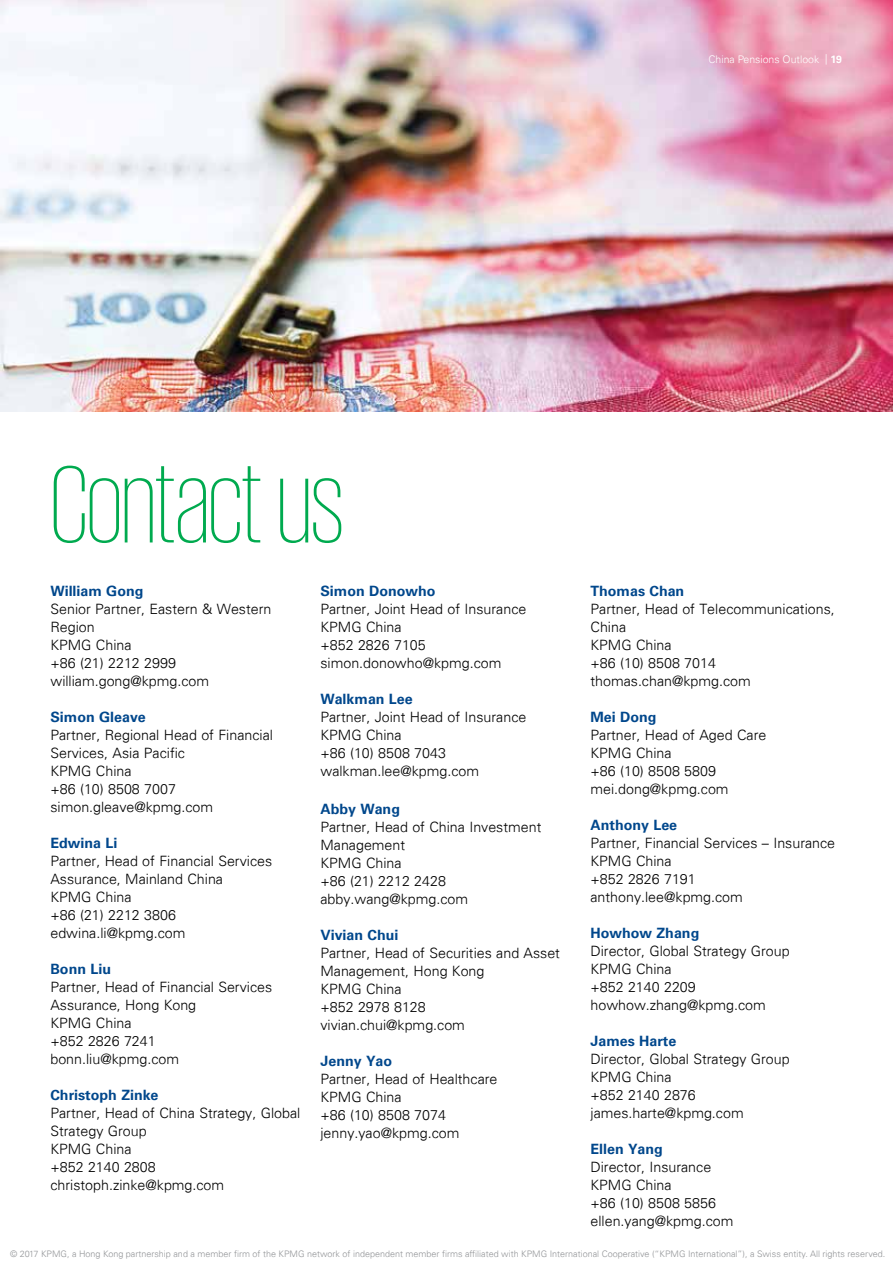
<style>
.page{position:relative;width:893px;height:1263px;background:#fff}
.page>*{position:absolute;margin:0;border:0;box-sizing:border-box;transform-origin:0 0}
.t1{font:200 112.5px "KPMG";letter-spacing:-.01em;color:#00aa4f}
.t2{font:300 14.25px/18px "Univers 45";color:#000}
.t3{font:700 14.25px "Univers 65";color:#00478c}
.t4{font:300 10.5px "Univers 45";color:#fff}
.t5{font:300 9px "Univers 45";color:#939598}
.s1{font-family:"Univers 65";font-weight:700}
</style>
<div class="page">
<img style="left:0;top:0;width:893px;height:411px">
<p class="t4" style="left:708px;top:53px;width:135px">China Pensions Outlook | <span class="s1">19</span></p>
<h1 class="t1" style="left:50px;top:451px;width:295px">Contact us</h1>
<p class="t3" style="left:50px;top:583px;width:95px">William Gong</p>
<p class="t2" style="left:50px;top:600px;width:222px">Senior Partner, Eastern &amp; Western<br>Region<br>KPMG China<br>+86 (21) 2212 2999 william.gong@kpmg.com</p>
<p class="t3" style="left:50px;top:709px;width:97px">Simon Gleave</p>
<p class="t2" style="left:50px;top:726px;width:224px">Partner, Regional Head of Financial<br>Services, Asia Pacific<br>KPMG China<br>+86 (10) 8508 7007 simon.gleave@kpmg.com</p>
<p class="t3" style="left:50px;top:835px;width:68px">Edwina Li</p>
<p class="t2" style="left:50px;top:852px;width:223px">Partner, Head of Financial Services<br>Assurance, Mainland China<br>KPMG China<br>+86 (21) 2212 3806 edwina.li@kpmg.com</p>
<p class="t3" style="left:50px;top:961px;width:62px">Bonn Liu</p>
<p class="t2" style="left:50px;top:978px;width:223px">Partner, Head of Financial Services<br>Assurance, Hong Kong<br>KPMG China<br>+852 2826 7241 bonn.liu@kpmg.com</p>
<p class="t3" style="left:50px;top:1087px;width:110px">Christoph Zinke</p>
<p class="t2" style="left:50px;top:1104px;width:251px">Partner, Head of China Strategy, Global<br>Strategy Group<br>KPMG China<br>+852 2140 2808 christoph.zinke@kpmg.com</p>
<p class="t3" style="left:320px;top:583px;width:117px">Simon Donowho</p>
<p class="t2" style="left:320px;top:600px;width:207px">Partner, Joint Head of Insurance<br>KPMG China<br>+852 2826 7105 simon.donowho@kpmg.com</p>
<p class="t3" style="left:320px;top:691px;width:94px">Walkman Lee</p>
<p class="t2" style="left:320px;top:708px;width:207px">Partner, Joint Head of Insurance<br>KPMG China<br>+86 (10) 8508 7043 walkman.lee@kpmg.com</p>
<p class="t3" style="left:320px;top:800px;width:81px">Abby Wang</p>
<p class="t2" style="left:320px;top:818px;width:222px">Partner, Head of China Investment<br>Management<br>KPMG China<br>+86 (21) 2212 2428 abby.wang@kpmg.com</p>
<p class="t3" style="left:320px;top:926px;width:80px">Vivian Chui</p>
<p class="t2" style="left:320px;top:944px;width:241px">Partner, Head of Securities and Asset<br>Management, Hong Kong<br>KPMG China<br>+852 2978 8128 vivian.chui@kpmg.com</p>
<p class="t3" style="left:320px;top:1052px;width:73px">Jenny Yao</p>
<p class="t2" style="left:320px;top:1070px;width:178px">Partner, Head of Healthcare<br>KPMG China<br>+86 (10) 8508 7074 jenny.yao@kpmg.com</p>
<p class="t3" style="left:590px;top:583px;width:95px">Thomas Chan</p>
<p class="t2" style="left:590px;top:600px;width:246px">Partner, Head of Telecommunications,<br>China<br>KPMG China<br>+86 (10) 8508 7014 thomas.chan@kpmg.com</p>
<p class="t3" style="left:590px;top:709px;width:68px">Mei Dong</p>
<p class="t2" style="left:590px;top:726px;width:177px">Partner, Head of Aged Care<br>KPMG China<br>+86 (10) 8508 5809 mei.dong@kpmg.com</p>
<p class="t3" style="left:590px;top:817px;width:88px">Anthony Lee</p>
<p class="t2" style="left:590px;top:834px;width:246px">Partner, Financial Services – Insurance<br>KPMG China<br>+852 2826 7191 anthony.lee@kpmg.com</p>
<p class="t3" style="left:590px;top:925px;width:110px">Howhow Zhang</p>
<p class="t2" style="left:590px;top:942px;width:201px">Director, Global Strategy Group<br>KPMG China<br>+852 2140 2209 howhow.zhang@kpmg.com</p>
<p class="t3" style="left:590px;top:1033px;width:87px">James Harte</p>
<p class="t2" style="left:590px;top:1050px;width:201px">Director, Global Strategy Group<br>KPMG China<br>+852 2140 2876 james.harte@kpmg.com</p>
<p class="t3" style="left:590px;top:1141px;width:74px">Ellen Yang</p>
<p class="t2" style="left:590px;top:1158px;width:144px">Director, Insurance<br>KPMG China<br>+86 (10) 8508 5856 ellen.yang@kpmg.com</p>
<p class="t5" style="left:10px;top:1248px;width:877px">© 2017 KPMG, a Hong Kong partnership and a member firm of the KPMG network of independent member firms affiliated with KPMG International Cooperative (“KPMG International”), a Swiss entity. All rights reserved.</p>
</div>
